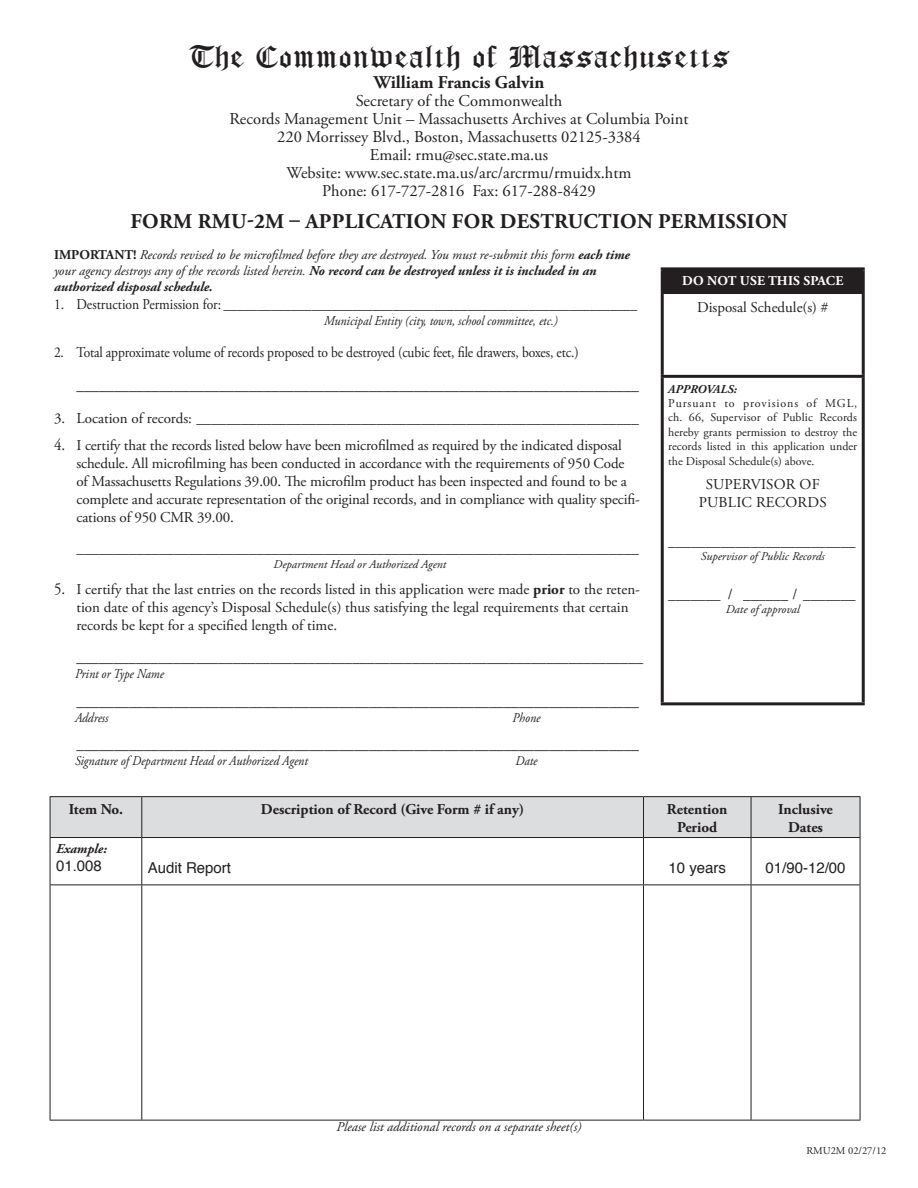
<style>
.page{position:relative;width:918px;height:1188px;background:#fff}
.page>*{position:absolute;margin:0;border:0;box-sizing:border-box;transform-origin:0 0}
.t1{font:27px "Castle";color:#231f20;scale:1.1 1}
.form_name{font:700 21px "Adobe Garamond Pro";letter-spacing:.015em;color:#231f20}
.t2{font:700 18px "Adobe Garamond Pro";color:#231f20}
.body_main{font:16.65px "Adobe Garamond Pro";color:#231f20;scale:.9 1}
.line_full_column{font:16.5px "Adobe Garamond Pro";color:#231f20}
.line_full_column-2{font:16.5px "Adobe Garamond Pro";color:#231f20;scale:.9 1}
.body_main-2{font:15px/18px "Adobe Garamond Pro";letter-spacing:-.01em;color:#231f20}
.body_main-3{font:15px "Adobe Garamond Pro";letter-spacing:-.01em;color:#231f20;scale:.9 1}
.body_main-4{font:700 15px/18px "Adobe Garamond Pro";color:#231f20;text-align:center}
.body_main-5{font:15px "Helvetica";color:#231f20}
.body_main-6{font:15px/18px "Adobe Garamond Pro";letter-spacing:.015em;color:#231f20;text-align:center}
.note{font:italic 13.5px/16.2px "Adobe Garamond Pro";color:#231f20}
.Under{font:italic 13.5px "Adobe Garamond Pro";color:#231f20;scale:.9 1}
.label{font:italic 13.5px "Adobe Garamond Pro";color:#231f20;scale:.9 1}
.body_main-7{font:italic 13.5px "Adobe Garamond Pro";color:#231f20}
.body_main-8{font:700 13.5px "Adobe Garamond Pro";letter-spacing:.015em;color:#fff}
.body_main-9{font:italic 13.5px "Adobe Garamond Pro";color:#231f20;scale:.9 1}
.t3{font:italic 700 13.5px "Adobe Garamond Pro";color:#231f20}
.body_main-10{font:12px/14.4px "Adobe Garamond Pro";color:#231f20;text-align:justify}
.label-2{font:italic 12px "Adobe Garamond Pro";color:#231f20}
.body_main-11{font:italic 12px "Adobe Garamond Pro";color:#231f20}
.body_main-12{font:italic 700 12px "Adobe Garamond Pro";color:#231f20}
.t4{font:10.5px "Adobe Garamond Pro";color:#231f20}
.s1{font-weight:700;font-style:normal}
.s2{font-weight:700}
.s3{font-size:16.65px}
</style>
<div class="page">
<div style="left:51px;top:797px;width:809px;height:41px;background:#dcdddf"></div>
<hr style="left:50px;top:838px;width:1px;height:46px;background:#231f20">
<hr style="left:141px;top:838px;width:1px;height:46px;background:#231f20">
<hr style="left:643px;top:838px;width:1px;height:46px;background:#231f20">
<hr style="left:751px;top:838px;width:1px;height:46px;background:#231f20">
<hr style="left:860px;top:838px;width:1px;height:46px;background:#231f20">
<hr style="left:50px;top:884px;width:92px;height:1px;background:#231f20">
<hr style="left:50px;top:885px;width:1px;height:235px;background:#231f20">
<hr style="left:142px;top:884px;width:501px;height:1px;background:#231f20">
<hr style="left:141px;top:885px;width:1px;height:235px;background:#231f20">
<hr style="left:644px;top:884px;width:107px;height:1px;background:#231f20">
<hr style="left:643px;top:885px;width:1px;height:235px;background:#231f20">
<hr style="left:751px;top:884px;width:109px;height:1px;background:#231f20">
<hr style="left:751px;top:885px;width:1px;height:235px;background:#231f20">
<hr style="left:860px;top:885px;width:1px;height:235px;background:#231f20">
<hr style="left:50px;top:1120px;width:92px;height:1px;background:#231f20">
<hr style="left:142px;top:1120px;width:501px;height:1px;background:#231f20">
<hr style="left:644px;top:1120px;width:107px;height:1px;background:#231f20">
<hr style="left:751px;top:1120px;width:109px;height:1px;background:#231f20">
<hr style="left:50px;top:796px;width:92px;height:1px;background:#231f20">
<hr style="left:50px;top:797px;width:1px;height:40px;background:#231f20">
<hr style="left:142px;top:796px;width:501px;height:1px;background:#231f20">
<hr style="left:141px;top:797px;width:1px;height:40px;background:#231f20">
<hr style="left:644px;top:796px;width:107px;height:1px;background:#231f20">
<hr style="left:643px;top:797px;width:1px;height:40px;background:#231f20">
<hr style="left:751px;top:796px;width:109px;height:1px;background:#231f20">
<hr style="left:751px;top:797px;width:1px;height:40px;background:#231f20">
<hr style="left:860px;top:797px;width:1px;height:40px;background:#231f20">
<hr style="left:50px;top:837px;width:92px;height:1px;background:#231f20">
<hr style="left:142px;top:837px;width:501px;height:1px;background:#231f20">
<hr style="left:644px;top:837px;width:107px;height:1px;background:#231f20">
<hr style="left:751px;top:837px;width:109px;height:1px;background:#231f20">
<div style="left:662px;top:269px;width:201px;height:24px;background:#231f20"></div>
<hr style="left:661px;top:267px;width:204px;height:3px;background:#231f20">
<hr style="left:661px;top:270px;width:3px;height:21px;background:#231f20">
<hr style="left:862px;top:270px;width:3px;height:21px;background:#231f20">
<hr style="left:661px;top:291px;width:204px;height:3px;background:#231f20">
<hr style="left:661px;top:294px;width:3px;height:81px;background:#231f20">
<hr style="left:862px;top:294px;width:3px;height:81px;background:#231f20">
<hr style="left:661px;top:375px;width:204px;height:3px;background:#231f20">
<hr style="left:661px;top:378px;width:3px;height:324px;background:#231f20">
<hr style="left:862px;top:378px;width:3px;height:324px;background:#231f20">
<hr style="left:661px;top:702px;width:204px;height:3px;background:#231f20">
<p class="t1" style="left:188px;top:40px;width:494px">The Commonwealth of Massachusetts</p>
<p class="t2" style="left:374px;top:72px;width:172px">William Francis Galvin</p>
<p class="line_full_column" style="left:356px;top:91px;width:208px">Secretary of the Commonwealth</p>
<p class="line_full_column" style="left:229px;top:109px;width:461px">Records Management Unit – Massachusetts Archives at Columbia Point</p>
<p class="line_full_column" style="left:277px;top:127px;width:365px">220 Morrissey Blvd., Boston, Massachusetts 02125-3384</p>
<p class="line_full_column" style="left:370px;top:145px;width:180px">Email: rmu@sec.state.ma.us</p>
<p class="line_full_column" style="left:287px;top:163px;width:346px">Website: www.sec.state.ma.us/arc/arcrmu/rmuidx.htm</p>
<p class="line_full_column" style="left:322px;top:181px;width:275px">Phone: 617-727-2816 Fax: 617-288-8429</p>
<p class="form_name" style="left:130px;top:209px;width:659px">FORM RMU-2M – APPLICATION FOR DESTRUCTION PERMISSION</p>
<p class="note" style="left:54px;top:247px;width:577px"><span class="s1">IMPORTANT!</span> Records revised to be microfilmed before they are destroyed. You must re-submit this form <span class="s2">each time </span>your agency destroys any of the records listed herein. <span class="s2">No record can be destroyed unless it is included in an authorized disposal schedule.</span></p>
<p class="body_main-3" style="left:54px;top:295px;width:650px">1. Destruction Permission for: _____________________________________________________________</p>
<p class="label" style="left:324px;top:313px;width:261px">Municipal Entity (city, town, school committee, etc.)</p>
<p class="body_main-3" style="left:54px;top:343px;width:585px">2. Total approximate volume of records proposed to be destroyed (cubic feet, file drawers, boxes, etc.)</p>
<p class="body_main" style="left:76px;top:375px;width:626px">___________________________________________________________________________</p>
<p class="body_main-2" style="left:54px;top:410px;width:586px">3. Location of records: ___________________________________________________________</p>
<p class="body_main-2" style="left:76px;top:437px;width:565px;text-indent:-22px"><span class="s3">4.</span> I certify that the records listed below have been microfilmed as required by the indicated disposal schedule. All microfilming has been conducted in accordance with the requirements of 950 Code<br>of Massachusetts Regulations 39.00. The microfilm product has been inspected and found to be a complete and accurate representation of the original records, and in compliance with quality specifi&shy;cations of 950 CMR 39.00.</p>
<p class="body_main-2" style="left:76px;top:540px;width:564px">___________________________________________________________________________</p>
<p class="label-2" style="left:274px;top:557px;width:174px">Department Head or Authorized Agent</p>
<p class="body_main-2" style="left:76px;top:581px;width:565px;text-indent:-22px"><span class="s3">5.</span> I certify that the last entries on the records listed in this application were made <span class="s2">prior</span> to the reten&shy;tion date of this agency’s Disposal Schedule(s) thus satisfying the legal requirements that certain records be kept for a specified length of time.</p>
<p class="line_full_column-2" style="left:76px;top:647px;width:631px">____________________________________________________________________________</p>
<p class="body_main-9" style="left:75px;top:666px;width:100px">Print or Type Name</p>
<p class="body_main" style="left:76px;top:690px;width:626px">___________________________________________________________________________</p>
<p class="Under" style="left:75px;top:709px;width:39px">Address</p>
<p class="Under" style="left:513px;top:709px;width:32px">Phone</p>
<p class="body_main" style="left:76px;top:734px;width:626px">___________________________________________________________________________</p>
<p class="Under" style="left:75px;top:753px;width:260px">Signature of Department Head or Authorized Agent</p>
<p class="Under" style="left:515px;top:753px;width:26px">Date</p>
<p class="body_main-8" style="left:682px;top:273px;width:163px">DO NOT USE THIS SPACE</p>
<p class="body_main-2" style="left:697px;top:299px;width:133px">Disposal Schedule(s) #</p>
<p class="body_main-12" style="left:668px;top:382px;width:70px">APPROVALS:</p>
<p class="body_main-10" style="left:668px;top:396px;width:191px">Pursuant to provisions of MGL, ch. 66, Supervisor of Public Records hereby grants permission to destroy the records listed in this application under the Disposal Schedule(s) above.</p>
<p class="body_main-6" style="left:699px;top:475px;width:130px">SUPERVISOR OF<br>PUBLIC RECORDS</p>
<p class="body_main-2" style="left:668px;top:532px;width:189px">_________________________</p>
<p class="label-2" style="left:701px;top:549px;width:125px">Supervisor of Public Records</p>
<p class="body_main-2" style="left:668px;top:586px;width:189px">_______ / ______ / _______</p>
<p class="body_main-11" style="left:726px;top:602px;width:75px">Date of approval</p>
<p class="body_main-4" style="left:69px;top:800px;width:56px">Item No.</p>
<p class="body_main-4" style="left:261px;top:800px;width:265px">Description of Record (Give Form # if any)</p>
<p class="body_main-4" style="left:667px;top:800px;width:62px">Retention<br>Period</p>
<p class="body_main-4" style="left:778px;top:800px;width:56px">Inclusive</p>
<p class="body_main-4" style="left:788px;top:818px;width:36px">Dates</p>
<p class="t3" style="left:56px;top:841px;width:52px">Example:</p>
<p class="body_main-5" style="left:56px;top:854px;width:47px">01.008</p>
<p class="body_main-5" style="left:148px;top:856px;width:85px">Audit Report</p>
<p class="body_main-5" style="left:669px;top:856px;width:59px">10 years</p>
<p class="body_main-5" style="left:766px;top:856px;width:82px">01/90-12/00</p>
<p class="body_main-7" style="left:336px;top:1118px;width:247px">Please list additional records on a separate sheet(s)</p>
<p class="t4" style="left:807px;top:1144px;width:81px">RMU2M 02/27/12</p>
</div>
